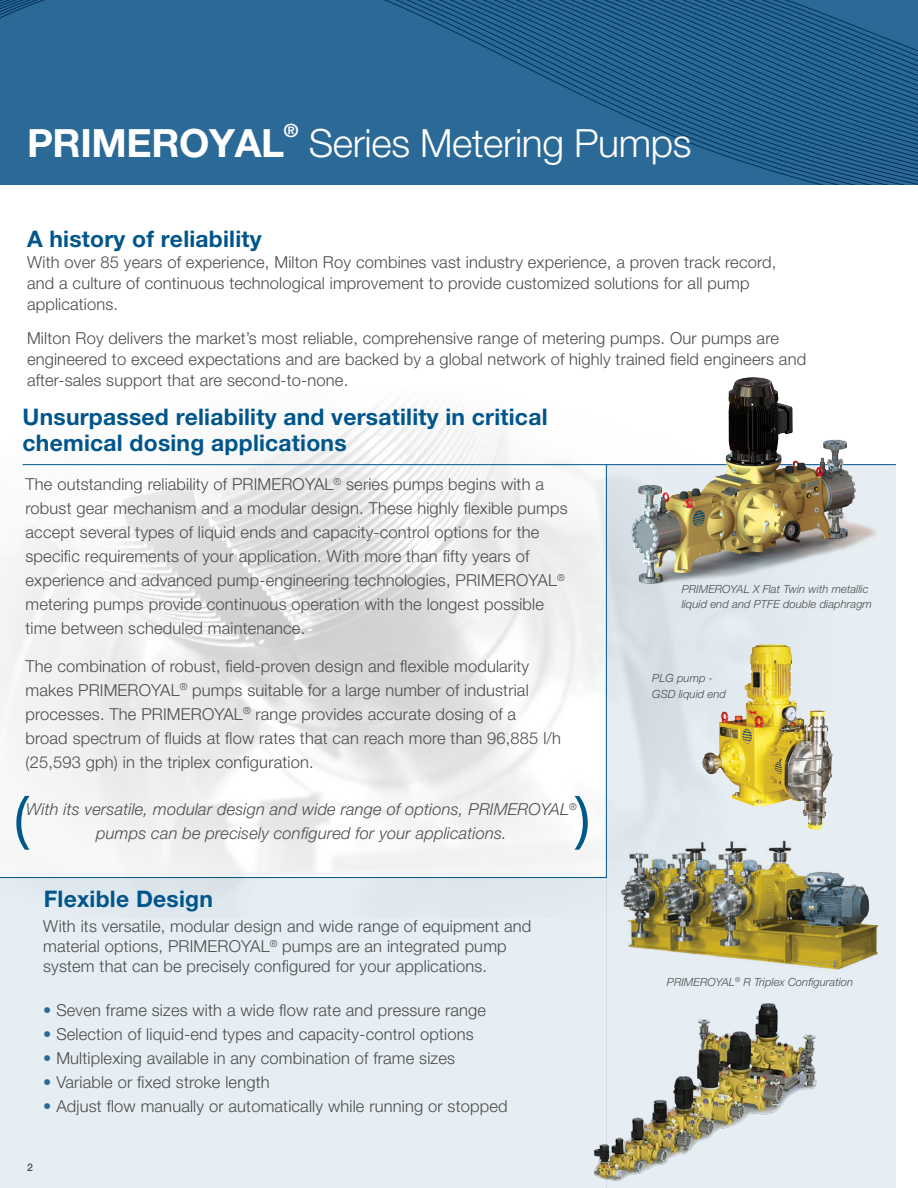
<style>
.page{position:relative;width:918px;height:1188px;background:#fff}
.page>*{position:absolute;margin:0;border:0;box-sizing:border-box;transform-origin:0 0}
.t1{font:66px "Myriad Pro";color:#01598a}
.Page_Title{font:300 39px "Helvetica Neue LT Pro";letter-spacing:-.01em;color:#fff}
.Page_Title-2{font:700 39px "Helvetica Neue LT Pro";letter-spacing:-.01em;color:#fff}
.Body_Sub-Head{font:700 22.8px/25.5px "Helvetica Neue LT Pro";letter-spacing:.01em;color:#00558b}
.Page_Title-3{font:700 18.3px "Helvetica Neue LT Pro";color:#fff}
.Intro_Paragraph{font:300 16.5px/24px "Helvetica Neue LT Pro";letter-spacing:.01em;color:#4b4c4d}
.Body_Text{font:300 16.5px/21px "Helvetica Neue LT Pro";letter-spacing:.01em;color:#4b4c4d}
.Intro_Paragraph-2{font:italic 300 16.5px "Helvetica Neue LT Pro";letter-spacing:.01em;color:#4b4c4d}
.Captions{font:italic 300 11.25px/15px "Helvetica Neue LT Pro";letter-spacing:.005em;color:#4b4c4d}
.t2{font:500 10.5px "Helvetica Neue LT Pro";color:#4b4c4d}
.s1{color:#2b6997}
</style>
<div class="page">
<img style="left:0;top:404px;width:606px;height:473px">
<svg style="left:0;top:0;width:918px;height:185px;background:#276492"></svg>
<div style="left:606px;top:464px;width:290px;height:724px;background:linear-gradient(to right,#dbe4e9,#e8f0f5)"></div>
<hr style="left:606px;top:464px;width:1px;height:414px;background:#00558b">
<hr style="left:23px;top:464px;width:873px;height:1px;background:#00558b">
<hr style="left:0;top:877px;width:607px;height:1px;background:#00558b">
<div style="left:0;top:878px;width:607px;height:310px;background:#e6eef3"></div>
<img style="left:631px;top:377px;width:246px;height:217px">
<img style="left:702px;top:645px;width:131px;height:184px">
<img style="left:616px;top:837px;width:269px;height:136px">
<img style="left:593px;top:999px;width:231px;height:184px">
<svg style="left:575px;top:796px;width:13px;height:54px"></svg>
<p class="Page_Title-2" style="left:27px;top:119px;width:259px">PRIMEROYAL</p>
<p class="Page_Title-3" style="left:284px;top:119px;width:16px">®</p>
<p class="Page_Title" style="left:309px;top:119px;width:384px">Series Metering Pumps</p>
<p class="Body_Sub-Head" style="left:27px;top:225px;width:236px">A history of reliability</p>
<p class="Body_Text" style="left:27px;top:251px;width:751px">With over 85 years of experience, Milton Roy combines vast industry experience, a proven track record, and a culture of continuous technological improvement to provide customized solutions for all pump applications.</p>
<p class="Body_Text" style="left:27px;top:327px;width:781px">Milton Roy delivers the market’s most reliable, comprehensive range of metering pumps. Our pumps are engineered to exceed expectations and are backed by a global network of highly trained field engineers and after-sales support that are second-to-none.</p>
<p class="Body_Sub-Head" style="left:23px;top:404px;width:527px">Unsurpassed reliability and versatility in critical chemical dosing applications</p>
<p class="Intro_Paragraph" style="left:26px;top:472px;width:544px">The outstanding reliability of PRIMEROYAL<sup>®</sup> series pumps begins with a robust gear mechanism and a modular design. These highly flexible pumps accept several types of liquid ends and capacity-control options for the specific requirements of your application. With more than fifty years of experience and advanced pump-engineering technologies, PRIMEROYAL<sup>® </sup>metering pumps provide continuous operation with the longest possible time between scheduled maintenance.</p>
<p class="Intro_Paragraph" style="left:26px;top:653px;width:537px">The combination of robust, field-proven design and flexible modularity makes PRIMEROYAL<sup>®</sup> pumps suitable for a large number of industrial processes. The PRIMEROYAL<sup>®</sup> range provides accurate dosing of a broad spectrum of fluids at flow rates that can reach more than 96,885 l/h (25,593 gph) in the triplex configuration.</p>
<p class="t1" style="left:12px;top:782px;width:20px">(</p>
<p class="Intro_Paragraph-2" style="left:26px;top:799px;width:552px">With its versatile, modular design and wide range of options, PRIMEROYAL<sup>®</sup></p>
<p class="Intro_Paragraph-2" style="left:96px;top:823px;width:412px">pumps can be precisely configured for your applications.</p>
<p class="Body_Sub-Head" style="left:44px;top:886px;width:171px">Flexible Design</p>
<p class="Intro_Paragraph" style="left:43px;top:916px;width:490px;line-height:19.8px">With its versatile, modular design and wide range of equipment and material options, PRIMEROYAL<sup>®</sup> pumps are an integrated pump system that can be precisely configured for your applications.</p>
<p class="Intro_Paragraph" style="left:43px;top:998px;width:444px"><span class="s1">•</span> Seven frame sizes with a wide flow rate and pressure range</p>
<p class="Intro_Paragraph" style="left:43px;top:1022px;width:432px"><span class="s1">•</span> Selection of liquid-end types and capacity-control options</p>
<p class="Intro_Paragraph" style="left:43px;top:1046px;width:413px"><span class="s1">•</span> Multiplexing available in any combination of frame sizes</p>
<p class="Intro_Paragraph" style="left:43px;top:1070px;width:228px"><span class="s1">•</span> Variable or fixed stroke length</p>
<p class="Intro_Paragraph" style="left:43px;top:1094px;width:466px"><span class="s1">•</span> Adjust flow manually or automatically while running or stopped</p>
<p class="t2" style="left:27px;top:1161px;width:7px">2</p>
<p class="Captions" style="left:682px;top:581px;width:192px">PRIMEROYAL X Flat Twin with metallic liquid end and PTFE double diaphragm</p>
<p class="Captions" style="left:652px;top:670px;width:62px">PLG pump -</p>
<p class="Captions" style="left:652px;top:686px;width:75px">GSD liquid end</p>
<p class="Captions" style="left:667px;top:974px;width:188px">PRIMEROYAL<sup>®</sup> R Triplex Configuration</p>
</div>
